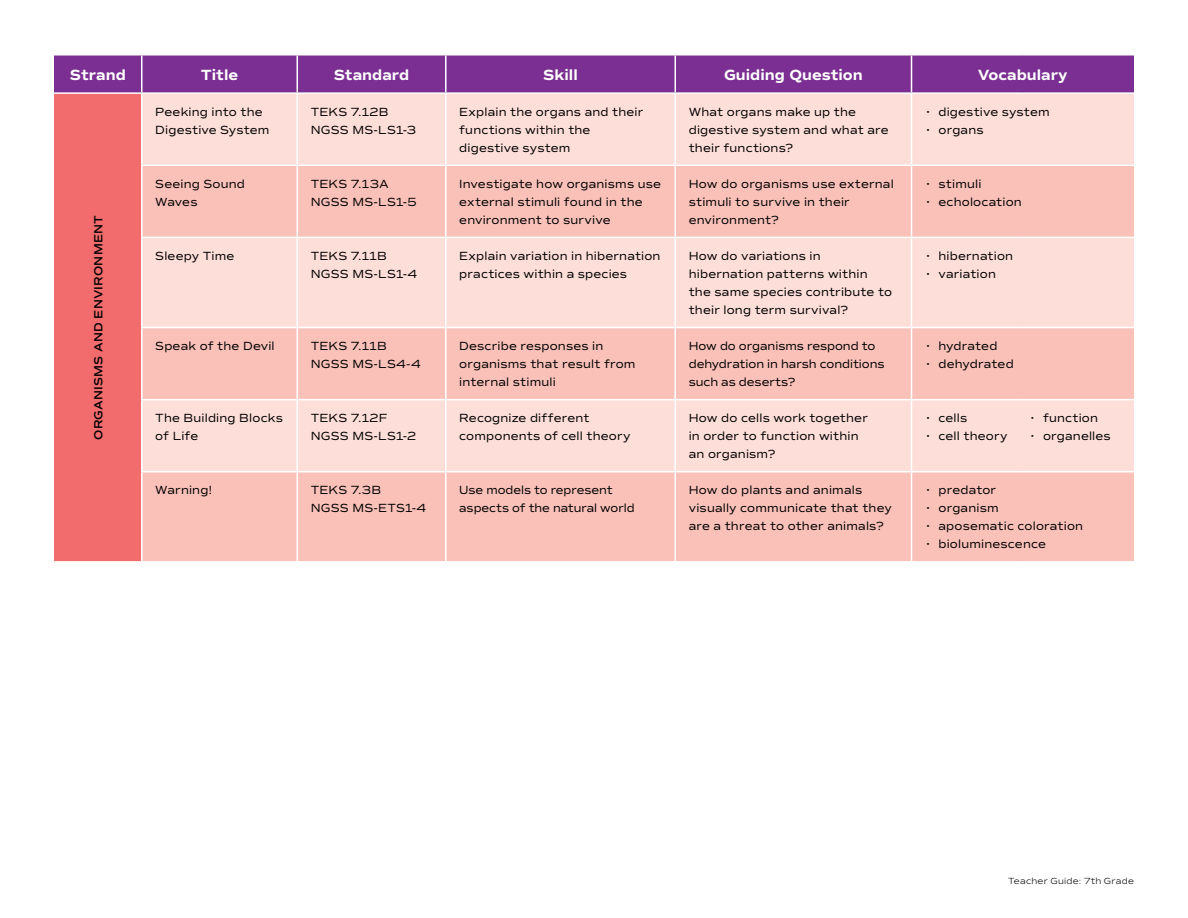
<style>
.page{position:relative;width:1188px;height:918px;background:#fff}
.page>*{position:absolute;margin:0;border:0;box-sizing:border-box;transform-origin:0 0}
.t1{font:700 15px "Commuters Sans";color:#fff}
.t2{font:12px/18px "Commuters Sans";letter-spacing:.015em;color:#000}
.t3{font:12px/18px "Commuters Sans";letter-spacing:-.005em;color:#000}
.t4{font:600 12px "Commuters Sans";letter-spacing:.02em;color:#000}
.t5{font:300 9px "Commuters Sans";letter-spacing:.025em;color:#000}
</style>
<div class="page">
<div style="left:54px;top:56px;width:1080px;height:36px;background:#7b2f92"></div>
<div style="left:54px;top:93px;width:88px;height:469px;background:#f26b6d"></div>
<div style="left:142px;top:94px;width:992px;height:71px;background:#fdded8"></div>
<svg style="left:142px;top:166px;width:992px;height:395px;background:#fbcdc6"></svg>
<hr style="left:911px;top:400px;width:1px;height:71px;background:#fff">
<hr style="left:912px;top:237px;width:111px;height:1px;background:#fff">
<hr style="left:1023px;top:237px;width:111px;height:1px;background:#fff">
<hr style="left:911px;top:166px;width:1px;height:71px;background:#fff">
<hr style="left:911px;top:472px;width:1px;height:89px;background:#fff">
<hr style="left:141px;top:55px;width:1px;height:37px;background:#fff">
<hr style="left:297px;top:55px;width:1px;height:37px;background:#fff">
<hr style="left:297px;top:94px;width:1px;height:71px;background:#fff">
<hr style="left:445px;top:55px;width:2px;height:37px;background:#fff">
<hr style="left:445px;top:94px;width:2px;height:71px;background:#fff">
<hr style="left:675px;top:55px;width:1px;height:37px;background:#fff">
<hr style="left:675px;top:94px;width:1px;height:71px;background:#fff">
<hr style="left:675px;top:166px;width:1px;height:71px;background:#fff">
<hr style="left:675px;top:238px;width:1px;height:89px;background:#fff">
<hr style="left:675px;top:328px;width:1px;height:71px;background:#fff">
<hr style="left:675px;top:400px;width:1px;height:71px;background:#fff">
<hr style="left:675px;top:472px;width:1px;height:89px;background:#fff">
<hr style="left:911px;top:55px;width:1px;height:37px;background:#fff">
<hr style="left:911px;top:94px;width:1px;height:71px;background:#fff">
<hr style="left:911px;top:238px;width:1px;height:89px;background:#fff">
<hr style="left:912px;top:399px;width:111px;height:1px;background:#fff">
<hr style="left:1023px;top:399px;width:111px;height:1px;background:#fff">
<hr style="left:912px;top:471px;width:111px;height:1px;background:#fff">
<hr style="left:1023px;top:471px;width:111px;height:1px;background:#fff">
<hr style="left:912px;top:327px;width:111px;height:1px;background:#fff">
<hr style="left:911px;top:328px;width:1px;height:71px;background:#fff">
<hr style="left:1023px;top:327px;width:111px;height:1px;background:#fff">
<hr style="left:54px;top:92px;width:88px;height:2px;background:#fff">
<hr style="left:141px;top:165px;width:156px;height:1px;background:#fff">
<hr style="left:446px;top:237px;width:229px;height:1px;background:#fff">
<hr style="left:675px;top:237px;width:237px;height:1px;background:#fff">
<hr style="left:446px;top:327px;width:229px;height:1px;background:#fff">
<hr style="left:675px;top:327px;width:237px;height:1px;background:#fff">
<hr style="left:446px;top:399px;width:229px;height:1px;background:#fff">
<hr style="left:675px;top:399px;width:237px;height:1px;background:#fff">
<hr style="left:446px;top:471px;width:229px;height:1px;background:#fff">
<hr style="left:675px;top:471px;width:237px;height:1px;background:#fff">
<hr style="left:141px;top:94px;width:1px;height:71px;background:#fff">
<hr style="left:54px;top:561px;width:88px;height:2px;background:#fff">
<hr style="left:141px;top:166px;width:1px;height:71px;background:#fff">
<hr style="left:297px;top:166px;width:1px;height:71px;background:#fff">
<hr style="left:445px;top:166px;width:2px;height:71px;background:#fff">
<hr style="left:141px;top:237px;width:156px;height:1px;background:#fff">
<hr style="left:141px;top:238px;width:1px;height:89px;background:#fff">
<hr style="left:297px;top:237px;width:149px;height:1px;background:#fff">
<hr style="left:297px;top:238px;width:1px;height:89px;background:#fff">
<hr style="left:445px;top:238px;width:2px;height:89px;background:#fff">
<hr style="left:141px;top:327px;width:156px;height:1px;background:#fff">
<hr style="left:141px;top:328px;width:1px;height:71px;background:#fff">
<hr style="left:297px;top:327px;width:149px;height:1px;background:#fff">
<hr style="left:297px;top:328px;width:1px;height:71px;background:#fff">
<hr style="left:445px;top:328px;width:2px;height:71px;background:#fff">
<hr style="left:141px;top:399px;width:156px;height:1px;background:#fff">
<hr style="left:141px;top:400px;width:1px;height:71px;background:#fff">
<hr style="left:297px;top:399px;width:149px;height:1px;background:#fff">
<hr style="left:297px;top:400px;width:1px;height:71px;background:#fff">
<hr style="left:445px;top:400px;width:2px;height:71px;background:#fff">
<hr style="left:141px;top:471px;width:156px;height:1px;background:#fff">
<hr style="left:141px;top:472px;width:1px;height:89px;background:#fff">
<hr style="left:297px;top:471px;width:149px;height:1px;background:#fff">
<hr style="left:297px;top:472px;width:1px;height:89px;background:#fff">
<hr style="left:445px;top:472px;width:2px;height:89px;background:#fff">
<p class="t1" style="left:70px;top:65px;width:57px">Strand</p>
<p class="t1" style="left:201px;top:65px;width:39px">Title</p>
<p class="t1" style="left:334px;top:65px;width:77px">Standard</p>
<p class="t1" style="left:543px;top:65px;width:36px">Skill</p>
<p class="t1" style="left:724px;top:65px;width:140px">Guiding Question</p>
<p class="t1" style="left:978px;top:65px;width:91px">Vocabulary</p>
<p class="t4" style="left:91px;top:440px;width:226px;rotate:-90deg">ORGANISMS AND ENVIRONMENT</p>
<p class="t2" style="left:155px;top:103px;width:116px">Peeking into the<br>Digestive System</p>
<p class="t2" style="left:311px;top:103px;width:107px">TEKS 7.12B<br>NGSS MS-LS1-3</p>
<p class="t2" style="left:459px;top:103px;width:186px">Explain the organs and their functions within the digestive system</p>
<p class="t2" style="left:689px;top:103px;width:201px">What organs make up the digestive system and what are their functions?</p>
<p class="t2" style="left:925px;top:103px;width:126px">• digestive system</p>
<p class="t2" style="left:925px;top:121px;width:60px">• organs</p>
<p class="t2" style="left:155px;top:175px;width:91px">Seeing Sound<br>Waves</p>
<p class="t2" style="left:311px;top:175px;width:107px">TEKS 7.13A<br>NGSS MS-LS1-5</p>
<p class="t2" style="left:459px;top:175px;width:203px">Investigate how organisms use external stimuli found in the environment to survive</p>
<p class="t2" style="left:689px;top:175px;width:207px">How do organisms use external stimuli to survive in their environment?</p>
<p class="t2" style="left:925px;top:175px;width:58px">• stimuli</p>
<p class="t2" style="left:925px;top:193px;width:98px">• echolocation</p>
<p class="t2" style="left:155px;top:247px;width:81px">Sleepy Time</p>
<p class="t2" style="left:311px;top:247px;width:108px">TEKS 7.11B<br>NGSS MS-LS1-4</p>
<p class="t2" style="left:459px;top:247px;width:203px">Explain variation in hibernation practices within a species</p>
<p class="t2" style="left:689px;top:247px;width:205px">How do variations in hibernation patterns within the same species contribute to their long term survival?</p>
<p class="t2" style="left:925px;top:247px;width:90px">• hibernation</p>
<p class="t2" style="left:925px;top:265px;width:72px">• variation</p>
<p class="t2" style="left:155px;top:337px;width:121px">Speak of the Devil</p>
<p class="t2" style="left:311px;top:337px;width:112px">TEKS 7.11B<br>NGSS MS-LS4-4</p>
<p class="t2" style="left:459px;top:337px;width:178px">Describe responses in organisms that result from internal stimuli</p>
<p class="t3" style="left:689px;top:337px;width:197px">How do organisms respond to dehydration in harsh conditions such as deserts?</p>
<p class="t2" style="left:925px;top:337px;width:74px">• hydrated</p>
<p class="t2" style="left:925px;top:355px;width:90px">• dehydrated</p>
<p class="t2" style="left:155px;top:409px;width:129px">The Building Blocks of Life</p>
<p class="t2" style="left:311px;top:409px;width:107px">TEKS 7.12F<br>NGSS MS-LS1-2</p>
<p class="t2" style="left:459px;top:409px;width:173px">Recognize different components of cell theory</p>
<p class="t2" style="left:689px;top:409px;width:181px">How do cells work together in order to function within an organism?</p>
<p class="t2" style="left:925px;top:409px;width:44px">• cells</p>
<p class="t2" style="left:925px;top:427px;width:84px">• cell theory</p>
<p class="t2" style="left:1030px;top:409px;width:70px">• function</p>
<p class="t2" style="left:1030px;top:427px;width:83px">• organelles</p>
<p class="t2" style="left:155px;top:481px;width:58px">Warning!</p>
<p class="t2" style="left:311px;top:481px;width:117px">TEKS 7.3B<br>NGSS MS-ETS1-4</p>
<p class="t3" style="left:459px;top:481px;width:177px">Use models to represent aspects of the natural world</p>
<p class="t2" style="left:689px;top:481px;width:205px">How do plants and animals visually communicate that they are a threat to other animals?</p>
<p class="t2" style="left:925px;top:481px;width:73px">• predator</p>
<p class="t2" style="left:925px;top:499px;width:75px">• organism</p>
<p class="t2" style="left:925px;top:517px;width:160px">• aposematic coloration</p>
<p class="t2" style="left:925px;top:535px;width:123px">• bioluminescence</p>
<p class="t5" style="left:1008px;top:876px;width:127px">Teacher Guide: 7th Grade</p>
</div>
